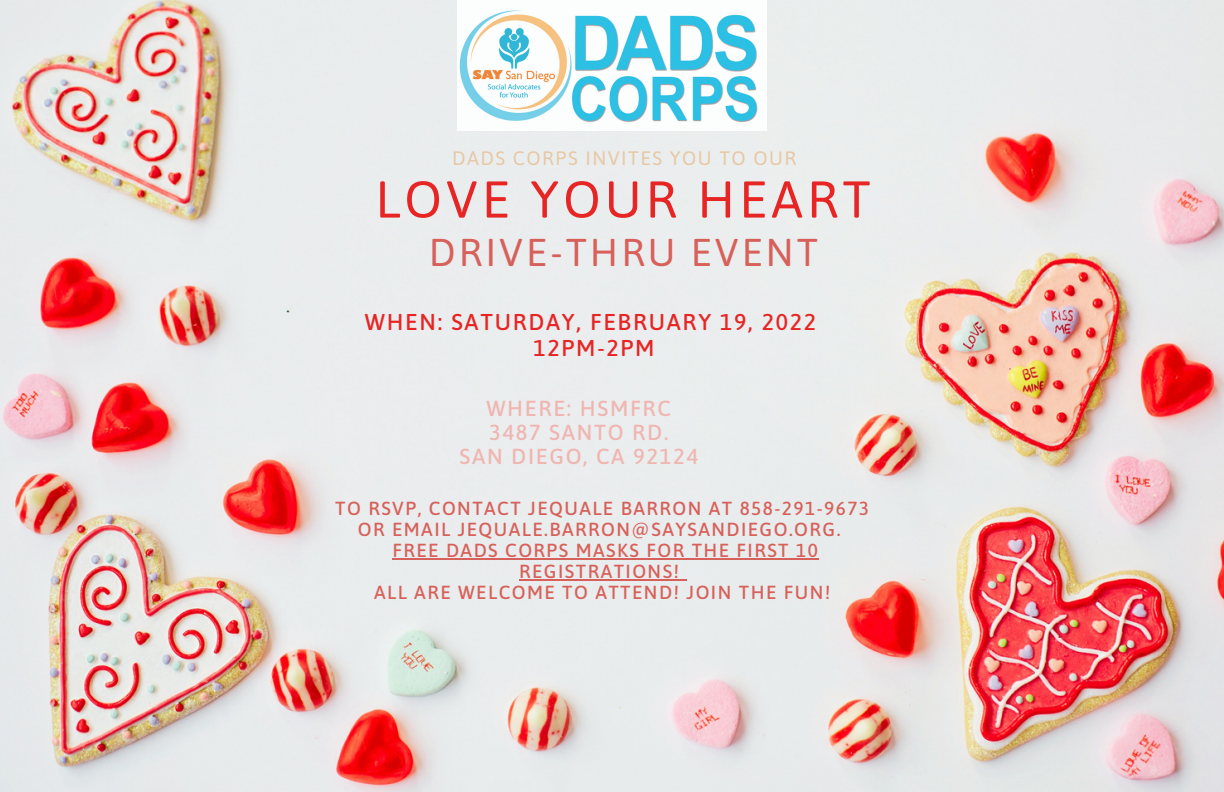
<style>
.page{position:relative;width:1224px;height:792px;background:#fff}
.page>*{position:absolute;margin:0;border:0;box-sizing:border-box;transform-origin:0 0}
.t1{font:51.6px "Asap";letter-spacing:.075em;color:#e62524}
.t2{font:38.8px "Asap";letter-spacing:.075em;color:#d7615a}
.t3{font:500 23px "Asap";letter-spacing:.075em;color:#e62524}
.t4{font:500 21.8px "Asap";letter-spacing:.075em;color:#f0b6b1}
.t5{font:19.4px "Asap";letter-spacing:.075em;color:#e7c8a4}
.t6{font:500 19px/21px "Asap";letter-spacing:.075em;color:#d7615a;text-align:center}
</style>
<div class="page">
<img style="left:0;top:0;width:1224px;height:792px">
<img style="left:458px;top:0;width:309px;height:130px">
<hr style="left:392px;top:558px;width:427px;height:2px;background:#d7615a">
<hr style="left:519px;top:579px;width:162px;height:2px;background:#d7615a">
<svg style="left:681px;top:579px;width:6px;height:2px"></svg>
<p class="t5" style="left:452px;top:147px;width:345px">DADS CORPS INVITES YOU TO OUR</p>
<p class="t1" style="left:375px;top:169px;width:497px">LOVE YOUR HEART</p>
<p class="t2" style="left:429px;top:229px;width:391px">DRIVE-THRU EVENT</p>
<p class="t3" style="left:365px;top:309px;width:453px">WHEN: SATURDAY, FEBRUARY 19, 2022</p>
<p class="t3" style="left:533px;top:334px;width:123px">12PM-2PM</p>
<p class="t4" style="left:486px;top:395px;width:186px">WHERE: HSMFRC</p>
<p class="t4" style="left:489px;top:419px;width:181px">3487 SANTO RD.</p>
<p class="t4" style="left:459px;top:443px;width:240px">SAN DIEGO, CA 92124</p>
<p class="t6" style="left:335px;top:497px;width:535px">TO RSVP, CONTACT JEQUALE BARRON AT 858-291-9673<br>OR EMAIL JEQUALE.BARRON@SAYSANDIEGO.ORG.</p>
<p class="t6" style="left:519px;top:539px;width:300px;text-align:left;text-indent:-127px">FREE DADS CORPS MASKS FOR THE FIRST 10<br>REGISTRATIONS!</p>
<p class="t6" style="left:374px;top:581px;width:458px">ALL ARE WELCOME TO ATTEND! JOIN THE FUN!</p>
</div>
